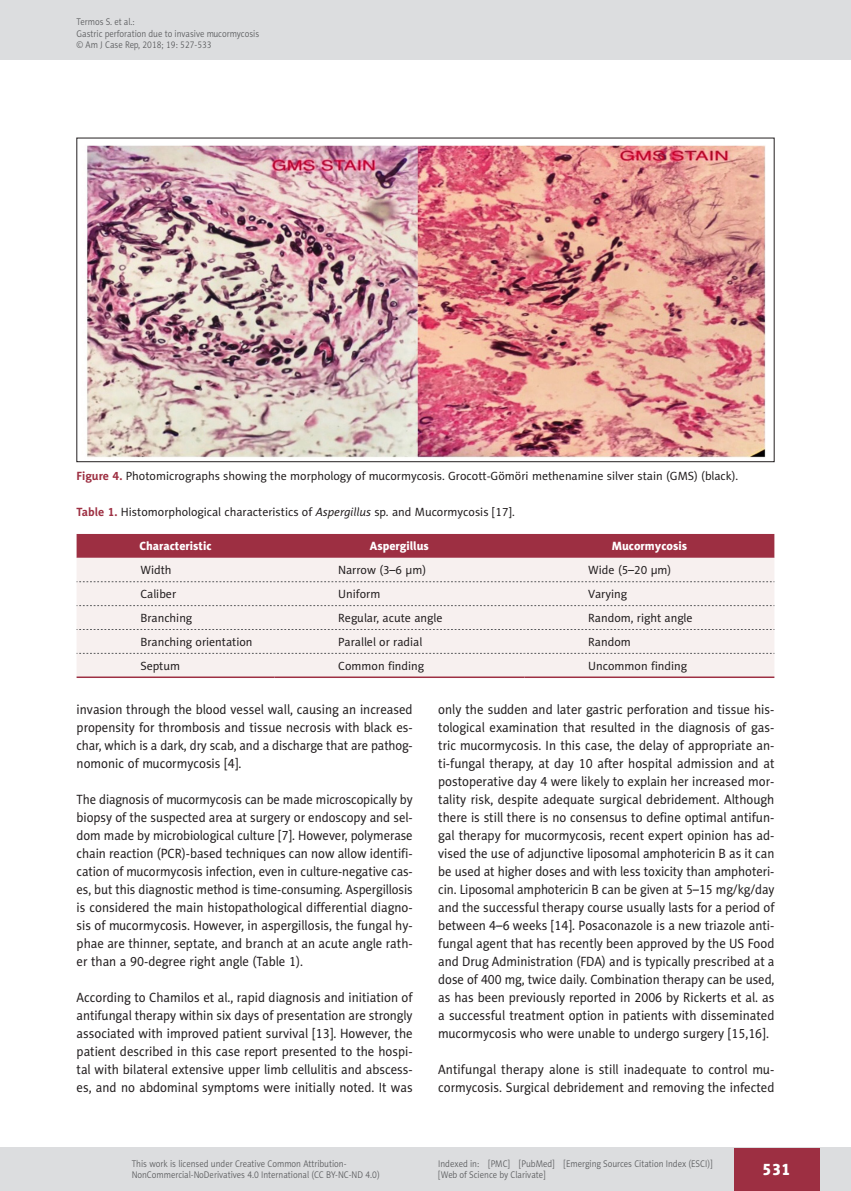
<style>
.page{position:relative;width:851px;height:1191px;background:#fff}
.page>*{position:absolute;margin:0;border:0;box-sizing:border-box;transform-origin:0 0}
.t1{font:16.5px "Naomi Sans EFN Heavy";color:#fff}
.AJCR_Body{font:13.5px/18px "Naomi Sans EFN";color:#231f20;text-align:justify;scale:.95 1}
.AJCR_Body-2{font:13.5px/18px "Naomi Sans EFN";color:#231f20;text-align:justify;scale:.93 1}
.AJCR_Body-3{font:13.5px/18px "Naomi Sans EFN";color:#231f20;scale:.96 1}
.AJCR_Tabela_zawartos{font:12px "Naomi Sans EFN";color:#231f20}
.AJCR_Rycina_tytul{font:12px "Naomi Sans EFN";color:#231f20}
.AJCR_Tabela_tytul{font:12px "Naomi Sans EFN";color:#231f20}
.AJCR_Tabela_Head{font:12px "Naomi Sans EFN Heavy";color:#fff}
.t2{font:9.75px/11.2px "Naomi Sans EFN Light";color:#57585a;scale:.9 1}
.s1{font-weight:700;color:#9d2f42}
.s2{font-style:italic}
</style>
<div class="page">
<img style="left:87px;top:145px;width:679px;height:313px">
<div style="left:77px;top:534px;width:697px;height:24px;background:#9d2f42"></div>
<div style="left:77px;top:558px;width:697px;height:118px;background:#f7f0ef"></div>
<svg style="left:77px;top:581px;width:697px;height:1px"></svg>
<svg style="left:77px;top:605px;width:697px;height:1px"></svg>
<svg style="left:77px;top:629px;width:697px;height:1px"></svg>
<svg style="left:77px;top:653px;width:697px;height:1px"></svg>
<hr style="left:77px;top:676px;width:197px;height:2px;background:#9d2f42">
<hr style="left:274px;top:676px;width:250px;height:2px;background:#9d2f42">
<hr style="left:524px;top:676px;width:250px;height:2px;background:#9d2f42">
<div style="left:0;top:1148px;width:850px;height:43px;background:#dcdddf"></div>
<div style="left:733px;top:1147px;width:86px;height:43px;background:#9d2f42"></div>
<div style="left:0;top:0;width:850px;height:60px;background:#dcdddf"></div>
<p class="t2" style="left:77px;top:16px;width:204px">Termos S. et al.:<br>Gastric perforation due to invasive mucormycosis © Am J Case Rep, 2018; 19: 527-533</p>
<p class="AJCR_Rycina_tytul" style="left:77px;top:469px;width:663px"><span class="s1">Figure 4.</span> Photomicrographs showing the morphology of mucormycosis. Grocott-Gömöri methenamine silver stain (GMS) (black).</p>
<p class="AJCR_Tabela_tytul" style="left:77px;top:505px;width:439px"><span class="s1">Table 1.</span> Histomorphological characteristics of <span class="s2">Aspergillus</span> sp. and Mucormycosis [17].</p>
<p class="AJCR_Tabela_Head" style="left:139px;top:539px;width:73px">Characteristic</p>
<p class="AJCR_Tabela_Head" style="left:370px;top:539px;width:60px">Aspergillus</p>
<p class="AJCR_Tabela_Head" style="left:611px;top:539px;width:77px">Mucormycosis</p>
<p class="AJCR_Tabela_zawartos" style="left:140px;top:563px;width:33px">Width</p>
<p class="AJCR_Tabela_zawartos" style="left:338px;top:563px;width:89px">Narrow (3–6 μm)</p>
<p class="AJCR_Tabela_zawartos" style="left:588px;top:563px;width:85px">Wide (5–20 μm)</p>
<p class="AJCR_Tabela_zawartos" style="left:140px;top:587px;width:37px">Caliber</p>
<p class="AJCR_Tabela_zawartos" style="left:338px;top:587px;width:44px">Uniform</p>
<p class="AJCR_Tabela_zawartos" style="left:588px;top:587px;width:40px">Varying</p>
<p class="AJCR_Tabela_zawartos" style="left:140px;top:611px;width:53px">Branching</p>
<p class="AJCR_Tabela_zawartos" style="left:338px;top:611px;width:106px">Regular, acute angle</p>
<p class="AJCR_Tabela_zawartos" style="left:588px;top:611px;width:106px">Random, right angle</p>
<p class="AJCR_Tabela_zawartos" style="left:140px;top:635px;width:114px">Branching orientation</p>
<p class="AJCR_Tabela_zawartos" style="left:338px;top:635px;width:86px">Parallel or radial</p>
<p class="AJCR_Tabela_zawartos" style="left:588px;top:635px;width:44px">Random</p>
<p class="AJCR_Tabela_zawartos" style="left:140px;top:658px;width:41px">Septum</p>
<p class="AJCR_Tabela_zawartos" style="left:338px;top:658px;width:87px">Common finding</p>
<p class="AJCR_Tabela_zawartos" style="left:588px;top:658px;width:100px">Uncommon finding</p>
<p class="AJCR_Body" style="left:77px;top:700px;width:355px">invasion through the blood vessel wall, causing an increased propensity for thrombosis and tissue necrosis with black es&shy;char, which is a dark, dry scab, and a discharge that are pathog&shy;nomonic of mucormycosis [4].</p>
<p class="AJCR_Body-2" style="left:77px;top:790px;width:363px">The diagnosis of mucormycosis can be made microscopically by biopsy of the suspected area at surgery or endoscopy and sel&shy;dom made by microbiological culture [7]. However, polymerase chain reaction (PCR)-based techniques can now allow identifi&shy;cation of mucormycosis infection, even in culture-negative cas&shy;es, but this diagnostic method is time-consuming. Aspergillosis is considered the main histopathological differential diagno&shy;sis of mucormycosis. However, in aspergillosis, the fungal hy&shy;phae are thinner, septate, and branch at an acute angle rath&shy;er than a 90-degree right angle (Table 1).</p>
<p class="AJCR_Body" style="left:77px;top:988px;width:355px">According to Chamilos et al., rapid diagnosis and initiation of antifungal therapy within six days of presentation are strongly associated with improved patient survival [13]. However, the patient described in this case report presented to the hospi&shy;tal with bilateral extensive upper limb cellulitis and abscess&shy;es, and no abdominal symptoms were initially noted. It was</p>
<p class="AJCR_Body" style="left:438px;top:700px;width:355px">only the sudden and later gastric perforation and tissue his&shy;tological examination that resulted in the diagnosis of gas&shy;tric mucormycosis. In this case, the delay of appropriate an&shy;ti-fungal therapy, at day 10 after hospital admission and at postoperative day 4 were likely to explain her increased mor&shy;tality risk, despite adequate surgical debridement. Although there is still there is no consensus to define optimal antifun&shy;gal therapy for mucormycosis, recent expert opinion has ad&shy;vised the use of adjunctive liposomal amphotericin B as it can be used at higher doses and with less toxicity than amphoteri&shy;cin. Liposomal amphotericin B can be given at 5–15 mg/kg/day and the successful therapy course usually lasts for a period of between 4–6 weeks [14]. Posaconazole is a new triazole anti&shy;fungal agent that has recently been approved by the US Food and Drug Administration (FDA) and is typically prescribed at a dose of 400 mg, twice daily. Combination therapy can be used, as has been previously reported in 2006 by Rickerts et al. as a successful treatment option in patients with disseminated mucormycosis who were unable to undergo surgery [15,16].</p>
<p class="AJCR_Body-3" style="left:438px;top:1060px;width:351px">Antifungal therapy alone is still inadequate to control mu&shy;cormycosis. Surgical debridement and removing the infected</p>
<p class="t2" style="left:132px;top:1158px;width:277px">This work is licensed under Creative Common Attribution-<br>NonCommercial-NoDerivatives 4.0 International (CC BY-NC-ND 4.0)</p>
<p class="t2" style="left:438px;top:1158px;width:306px">Indexed in: [PMC] [PubMed] [Emerging Sources Citation Index (ESCI)] [Web of Science by Clarivate]</p>
<p class="t1" style="left:762px;top:1159px;width:30px">531</p>
</div>
